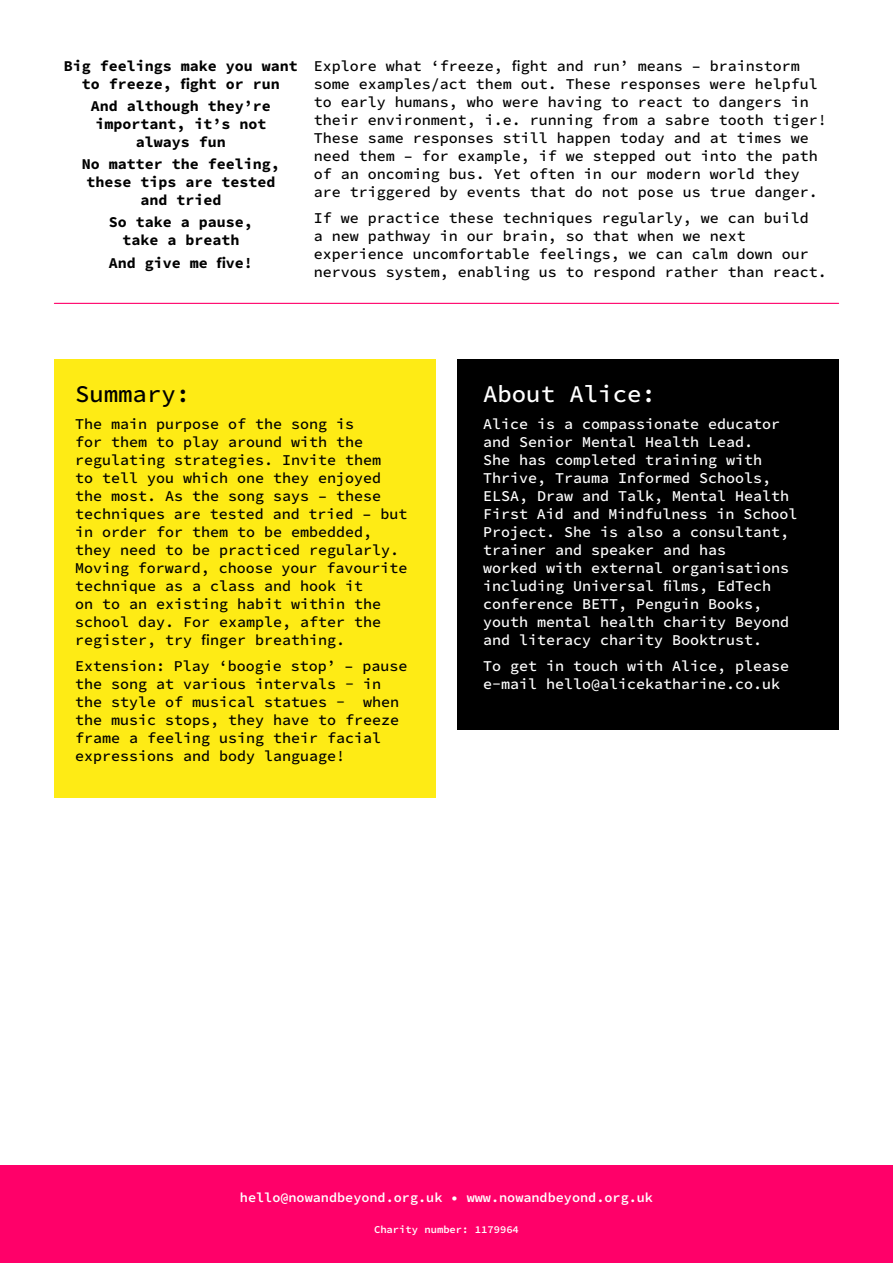
<style>
.page{position:relative;width:893px;height:1263px;background:#fff}
.page>*{position:absolute;margin:0;border:0;box-sizing:border-box;transform-origin:0 0}
.t1{font:500 24px "Source Code Pro";color:#fff}
.t2{font:500 24px "Source Code Pro";color:#000}
.t3{font:500 15px/18px "Source Code Pro";color:#000}
.t4{font:500 15px/18px "Source Code Pro";color:#fff}
.t5{font:700 15px/18px "Source Code Pro";color:#000;text-align:center}
.t6{font:600 13.5px "Source Code Pro";color:#fff}
.t7{font:600 10.5px "Source Code Pro";color:#fff}
</style>
<div class="page">
<div style="left:0;top:1166px;width:893px;height:97px;background:#ff0069"></div>
<div style="left:54px;top:359px;width:382px;height:438px;background:#feeb15"></div>
<div style="left:457px;top:359px;width:382px;height:370px;background:#000"></div>
<hr style="left:54px;top:303px;width:785px;height:1px;background:#ff0069">
<p class="t5" style="left:64px;top:57px;width:236px">Big feelings make you want to freeze, fight or run</p>
<p class="t5" style="left:91px;top:97px;width:182px">And although they’re important, it’s not always fun</p>
<p class="t5" style="left:82px;top:156px;width:200px">No matter the feeling, these tips are tested and tried</p>
<p class="t5" style="left:109px;top:214px;width:145px">So take a pause, take a breath</p>
<p class="t5" style="left:109px;top:254px;width:145px">And give me five!</p>
<p class="t3" style="left:314px;top:57px;width:515px">Explore what ‘freeze, fight and run’ means – brainstorm some examples/act them out. These responses were helpful to early humans, who were having to react to dangers in their environment, i.e. running from a sabre tooth tiger!<br>These same responses still happen today and at times we need them – for example, if we stepped out into the path of an oncoming bus. Yet often in our modern world they are triggered by events that do not pose us true danger.</p>
<p class="t3" style="left:314px;top:210px;width:515px">If we practice these techniques regularly, we can build<br>a new pathway in our brain, so that when we next experience uncomfortable feelings, we can calm down our nervous system, enabling us to respond rather than react.</p>
<h1 class="t2" style="left:75px;top:377px;width:117px">Summary:</h1>
<p class="t3" style="left:75px;top:415px;width:334px">The main purpose of the song is<br>for them to play around with the regulating strategies. Invite them<br>to tell you which one they enjoyed the most. As the song says – these techniques are tested and tried – but in order for them to be embedded, they need to be practiced regularly.<br>Moving forward, choose your favourite technique as a class and hook it<br>on to an existing habit within the school day. For example, after the register, try finger breathing.</p>
<p class="t3" style="left:75px;top:658px;width:334px">Extension: Play ‘boogie stop’ – pause the song at various intervals - in the style of musical statues - when the music stops, they have to freeze frame a feeling using their facial expressions and body language!</p>
<h1 class="t1" style="left:483px;top:377px;width:174px">About Alice:</h1>
<p class="t4" style="left:483px;top:415px;width:316px">Alice is a compassionate educator and Senior Mental Health Lead.<br>She has completed training with Thrive, Trauma Informed Schools, ELSA, Draw and Talk, Mental Health First Aid and Mindfulness in School Project. She is also a consultant, trainer and speaker and has<br>worked with external organisations including Universal films, EdTech conference BETT, Penguin Books, youth mental health charity Beyond and literacy charity Booktrust.</p>
<p class="t4" style="left:483px;top:658px;width:308px">To get in touch with Alice, please e-mail hello@alicekatharine.co.uk</p>
<p class="t6" style="left:240px;top:1187px;width:415px">hello@nowandbeyond.org.uk • www.nowandbeyond.org.uk</p>
<p class="t7" style="left:374px;top:1222px;width:146px">Charity number: 1179964</p>
</div>
